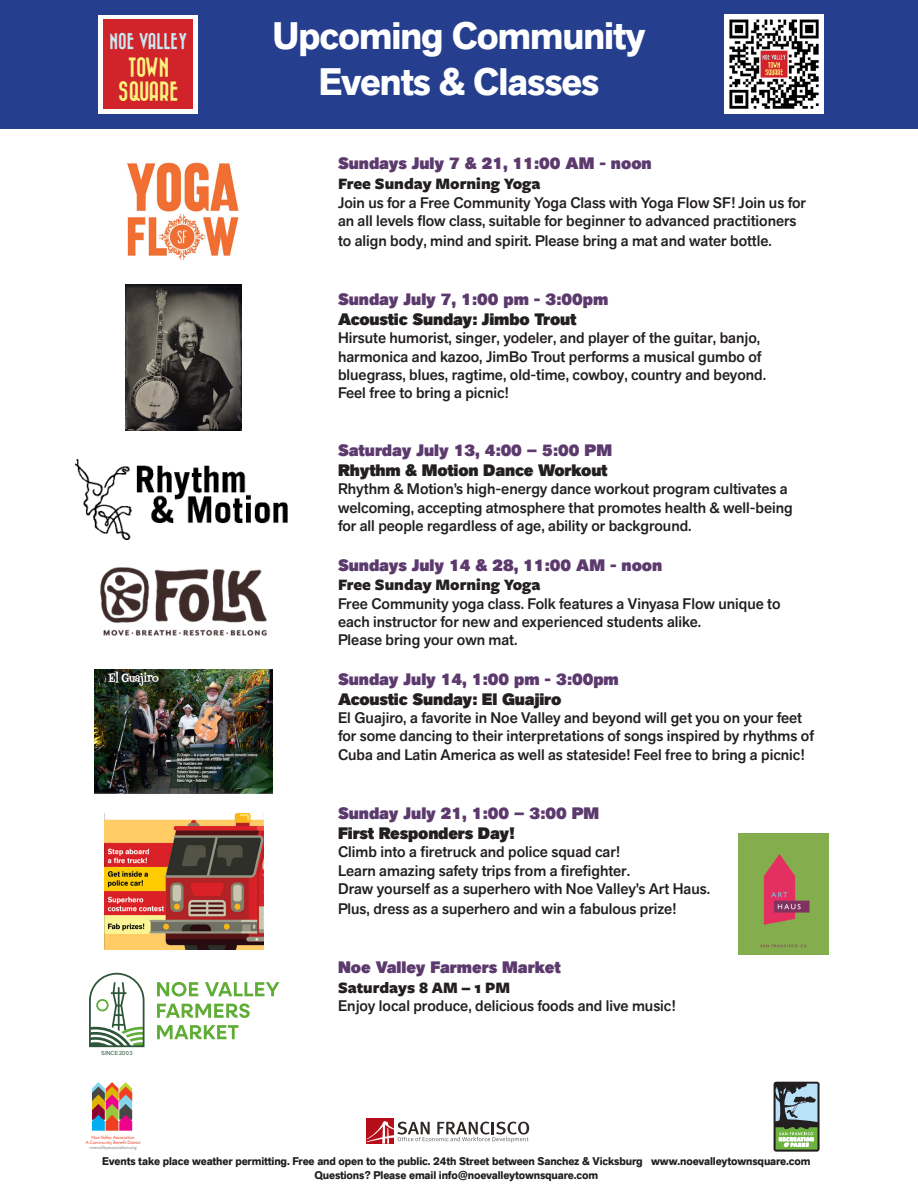
<style>
.page{position:relative;width:918px;height:1188px;background:#fff}
.page>*{position:absolute;margin:0;border:0;box-sizing:border-box;transform-origin:0 0}
.t1{font:700 38.1px/45.8px "Akzid Grtsk Next";letter-spacing:-.025em;color:#fff;text-align:center}
.t2{font:19.8px/23.7px "Bazar";letter-spacing:-.015em;color:#faf37d;text-align:center}
.t3{font:900 16.5px "Akzid Grtsk Next";color:#5c3a6e}
.t4{font:900 16.5px "Akzid Grtsk Next";letter-spacing:-.01em;color:#231f20}
.t5{font:900 16.5px "Freight Sans Pro";color:#231f20}
.t6{font:16.5px "Bazar";color:#c8e9f3}
.t7{font:500 15.3px/18.3px "Akzid Grtsk Next";color:#231f20}
.t8{font:700 11.1px "Akzid Grtsk Next";letter-spacing:-.01em;color:#231f20}
.t9{font:5.7px "Arial";color:#2c5539}
.t10{font:4.65px/5.1px "Futura BT";letter-spacing:-.02em;color:#ef4022;text-align:center}
.s1{color:#838480}
</style>
<div class="page">
<svg style="left:774px;top:1082px;width:45px;height:69px;background:#758f7e"></svg>
<svg style="left:92px;top:1082px;width:40px;height:49px;background:#ad7a71"></svg>
<div style="left:367px;top:1118px;width:27px;height:26px;background:#b50e1a"></div>
<svg style="left:367px;top:1121px;width:162px;height:23px"></svg>
<div style="left:0;top:0;width:918px;height:129px;background:#253f8e"></div>
<div style="left:99px;top:15px;width:99px;height:99px;background:#fff"></div>
<div style="left:104px;top:20px;width:89px;height:89px;background:#d1232a"></div>
<img style="left:75px;top:460px;width:212px;height:79px">
<img style="left:100px;top:567px;width:167px;height:69px">
<img style="left:127px;top:162px;width:112px;height:98px">
<img style="left:724px;top:15px;width:99px;height:99px">
<img style="left:95px;top:670px;width:178px;height:123px">
<img style="left:126px;top:284px;width:116px;height:147px">
<svg style="left:157px;top:982px;width:41px;height:15px"></svg>
<svg style="left:205px;top:982px;width:74px;height:14px"></svg>
<svg style="left:157px;top:1003px;width:93px;height:15px"></svg>
<svg style="left:157px;top:1025px;width:81px;height:14px"></svg>
<svg style="left:89px;top:973px;width:56px;height:75px"></svg>
<img style="left:104px;top:813px;width:159px;height:136px">
<img style="left:739px;top:833px;width:90px;height:122px">
<p class="t6" style="left:109px;top:33px;width:80px">NOE VALLEY</p>
<p class="t2" style="left:118px;top:56px;width:62px">TOWN<br>SQUARE</p>
<p class="t9" style="left:101px;top:1049px;width:33px">SINCE 2003</p>
<p class="t10" style="left:86px;top:1135px;width:56px">Noe Valley Association<br>A Community Benefit District <span class="s1">noevalleyassociation.org</span></p>
<p class="t1" style="left:272px;top:13px;width:375px">Upcoming Community<br>Events &amp; Classes</p>
<p class="t3" style="left:338px;top:153px;width:315px">Sundays July 7 &amp; 21, 11:00 AM - noon</p>
<p class="t5" style="left:338px;top:172px;width:204px">Free Sunday Morning Yoga</p>
<p class="t7" style="left:338px;top:193px;width:469px">Join us for a Free Community Yoga Class with Yoga Flow SF! Join us for an all levels flow class, suitable for beginner to advanced practitioners</p>
<p class="t7" style="left:338px;top:231px;width:435px">to align body, mind and spirit. Please bring a mat and water bottle.</p>
<p class="t3" style="left:338px;top:289px;width:272px">Sunday July 7, 1:00 pm - 3:00pm</p>
<p class="t4" style="left:338px;top:309px;width:240px">Acoustic Sunday: Jimbo Trout</p>
<p class="t7" style="left:338px;top:329px;width:430px">Hirsute humorist, singer, yodeler, and player of the guitar, banjo, harmonica and kazoo, JimBo Trout performs a musical gumbo of bluegrass, blues, ragtime, old-time, cowboy, country and beyond.</p>
<p class="t7" style="left:338px;top:384px;width:172px">Feel free to bring a picnic!</p>
<p class="t3" style="left:338px;top:440px;width:276px">Saturday July 13, 4:00 – 5:00 PM</p>
<p class="t4" style="left:338px;top:460px;width:271px">Rhythm &amp; Motion Dance Workout</p>
<p class="t7" style="left:338px;top:480px;width:456px">Rhythm &amp; Motion’s high-energy dance workout program cultivates a welcoming, accepting atmosphere that promotes health &amp; well-being for all people regardless of age, ability or background.</p>
<p class="t3" style="left:338px;top:554px;width:326px">Sundays July 14 &amp; 28, 11:00 AM - noon</p>
<p class="t5" style="left:338px;top:574px;width:204px">Free Sunday Morning Yoga</p>
<p class="t7" style="left:338px;top:594px;width:444px">Free Community yoga class. Folk features a Vinyasa Flow unique to each instructor for new and experienced students alike.</p>
<p class="t7" style="left:338px;top:631px;width:181px">Please bring your own mat.</p>
<p class="t3" style="left:338px;top:669px;width:282px">Sunday July 14, 1:00 pm - 3:00pm</p>
<p class="t4" style="left:338px;top:688px;width:225px">Acoustic Sunday: El Guajiro</p>
<p class="t7" style="left:338px;top:709px;width:478px">El Guajiro, a favorite in Noe Valley and beyond will get you on your feet for some dancing to their interpretations of songs inspired by rhythms of<br>Cuba and Latin America as well as stateside! Feel free to bring a picnic!</p>
<p class="t3" style="left:338px;top:803px;width:263px">Sunday July 21, 1:00 – 3:00 PM</p>
<p class="t4" style="left:338px;top:823px;width:178px">First Responders Day!</p>
<p class="t7" style="left:338px;top:843px;width:374px">Climb into a firetruck and police squad car!<br>Learn amazing safety trips from a firefighter.<br>Draw yourself as a superhero with Noe Valley’s Art Haus.</p>
<p class="t7" style="left:338px;top:899px;width:340px">Plus, dress as a superhero and win a fabulous prize!</p>
<p class="t3" style="left:338px;top:957px;width:224px">Noe Valley Farmers Market</p>
<p class="t5" style="left:338px;top:976px;width:174px">Saturdays 8 AM – 1 PM</p>
<p class="t7" style="left:338px;top:997px;width:339px">Enjoy local produce, delicious foods and live music!</p>
<p class="t8" style="left:102px;top:1154px;width:710px">Events take place weather permitting. Free and open to the public. 24th Street between Sanchez &amp; Vicksburg www.noevalleytownsquare.com</p>
<p class="t8" style="left:314px;top:1168px;width:285px">Questions? Please email info@noevalleytownsquare.com</p>
</div>
